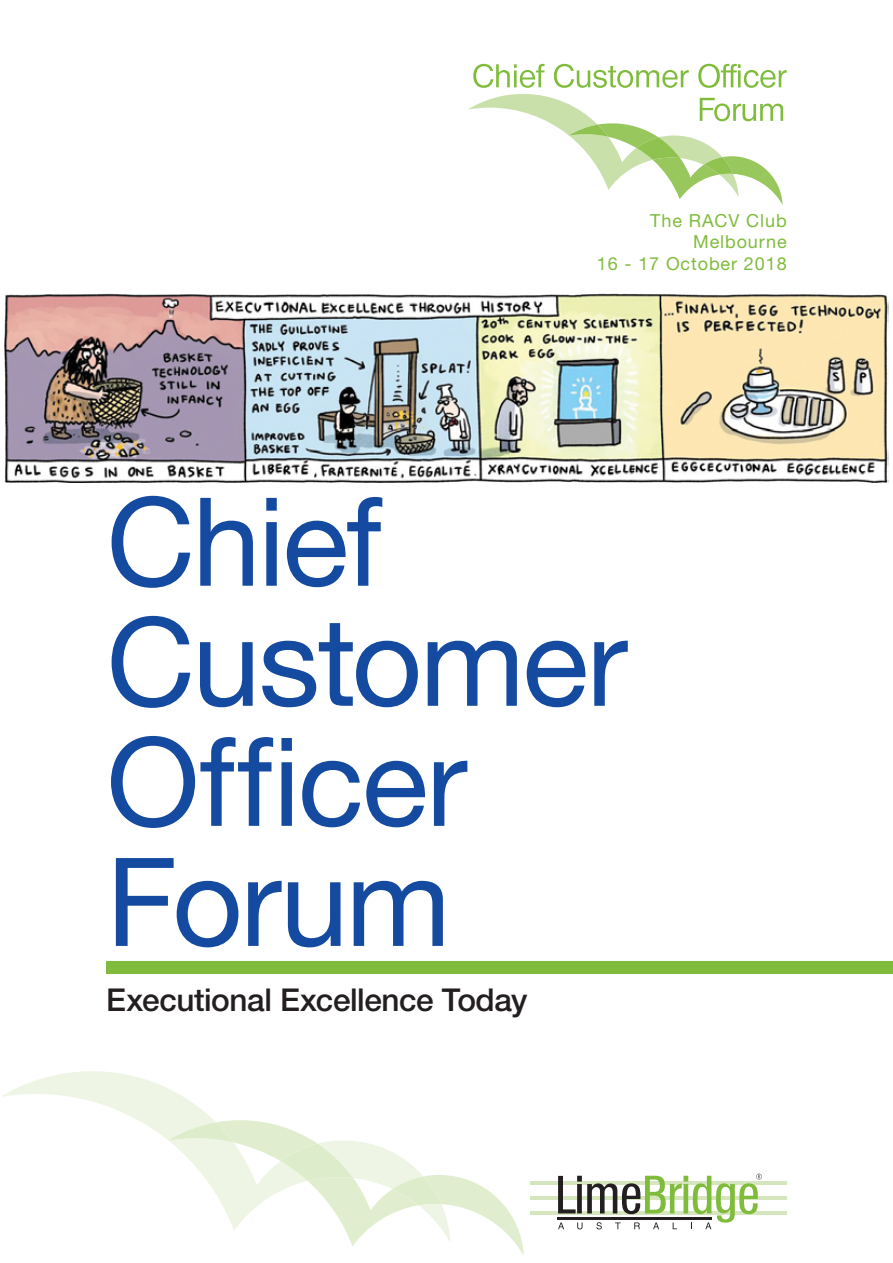
<style>
.page{position:relative;width:893px;height:1263px;background:#fff}
.page>*{position:absolute;margin:0;border:0;box-sizing:border-box;transform-origin:0 0}
.t1{font:123px/120px "Helvetica Neue LT";letter-spacing:-.02em;color:#144aa0}
.t2{font:500 31.5px "Helvetica Neue LT";letter-spacing:-.015em;color:#231f20}
.t3{font:18px/21.6px "Helvetica Neue LT";letter-spacing:.05em;color:#80bc3c;text-align:right}
</style>
<div class="page">
<hr style="left:530px;top:1181px;width:257px;height:3px;background:#d5e6be">
<hr style="left:530px;top:1196px;width:257px;height:4px;background:#d5e6be">
<hr style="left:530px;top:1211px;width:257px;height:3px;background:#d5e6be">
<svg style="left:558px;top:1174px;width:204px;height:55px"></svg>
<svg style="left:473px;top:64px;width:71px;height:24px"></svg>
<svg style="left:554px;top:64px;width:135px;height:24px"></svg>
<svg style="left:698px;top:64px;width:89px;height:24px"></svg>
<svg style="left:468px;top:94px;width:315px;height:111px"></svg>
<div style="left:106px;top:961px;width:787px;height:13px;background:#80bc3c"></div>
<svg style="left:2px;top:1071px;width:166px;height:68px"></svg>
<svg style="left:167px;top:1120px;width:357px;height:136px"></svg>
<svg style="left:168px;top:1089px;width:311px;height:116px"></svg>
<img style="left:4px;top:293px;width:884px;height:190px">
<p class="t3" style="left:597px;top:209px;width:191px">The RACV Club<br>Melbourne<br>16 - 17 October 2018</p>
<h1 class="t1" style="left:106px;top:480px;width:523px">Chief<br>Customer<br>Officer<br>Forum</h1>
<h2 class="t2" style="left:106px;top:981px;width:423px">Executional Excellence Today</h2>
</div>
